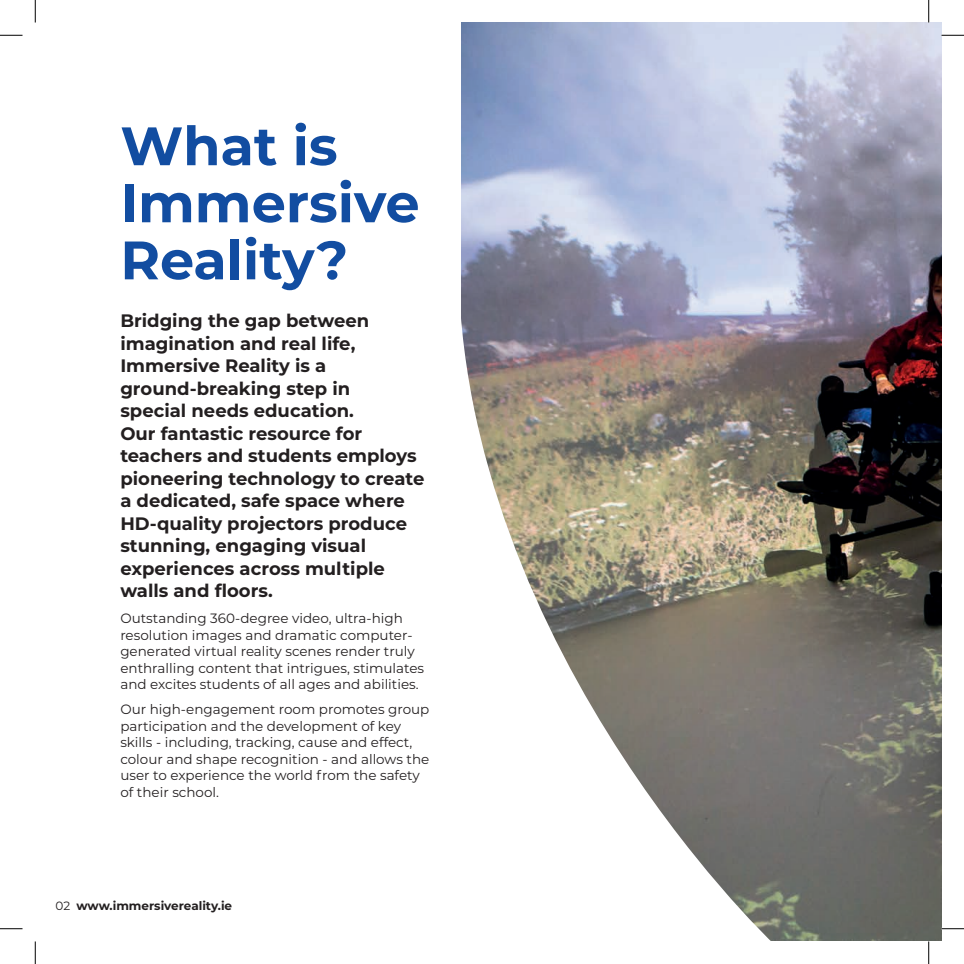
<style>
.page{position:relative;width:964px;height:964px;background:#fff}
.page>*{position:absolute;margin:0;border:0;box-sizing:border-box;transform-origin:0 0}
.t1{font:700 54px/57px "Montserrat";color:#124da1}
.t2{font:700 18px/22.5px "Montserrat";color:#231f20}
.t3{font:13.5px/16.5px "Montserrat";color:#231f20}
.t4{font:700 12px "Montserrat";color:#231f20}
.s1{font-weight:400}
</style>
<div class="page">
<img style="left:461px;top:22px;width:480px;height:918px">
<svg style="left:461px;top:218px;width:310px;height:723px"></svg>
<svg style="left:0;top:35px;width:22px;height:1px"></svg>
<svg style="left:941px;top:35px;width:22px;height:1px"></svg>
<svg style="left:0;top:928px;width:22px;height:1px"></svg>
<svg style="left:941px;top:928px;width:22px;height:1px"></svg>
<svg style="left:35px;top:0;width:1px;height:22px"></svg>
<svg style="left:35px;top:941px;width:1px;height:22px"></svg>
<svg style="left:928px;top:0;width:1px;height:22px"></svg>
<svg style="left:928px;top:941px;width:1px;height:22px"></svg>
<h1 class="t1" style="left:120px;top:115px;width:301px">What is<br>Immersive<br>Reality?</h1>
<p class="t2" style="left:120px;top:309px;width:305px">Bridging the gap between imagination and real life,<br>Immersive Reality is a ground-breaking step in<br>special needs education.<br>Our fantastic resource for teachers and students employs pioneering technology to create a dedicated, safe space where<br>HD-quality projectors produce stunning, engaging visual experiences across multiple walls and floors.</p>
<p class="t3" style="left:120px;top:610px;width:305px">Outstanding 360-degree video, ultra-high resolution images and dramatic computer&shy;generated virtual reality scenes render truly enthralling content that intrigues, stimulates and excites students of all ages and abilities.</p>
<p class="t3" style="left:120px;top:701px;width:310px">Our high-engagement room promotes group participation and the development of key skills - including, tracking, cause and effect, colour and shape recognition - and allows the user to experience the world from the safety of their school.</p>
<p class="t4" style="left:55px;top:896px;width:178px"><span class="s1">02</span> www.immersivereality.ie</p>
</div>
